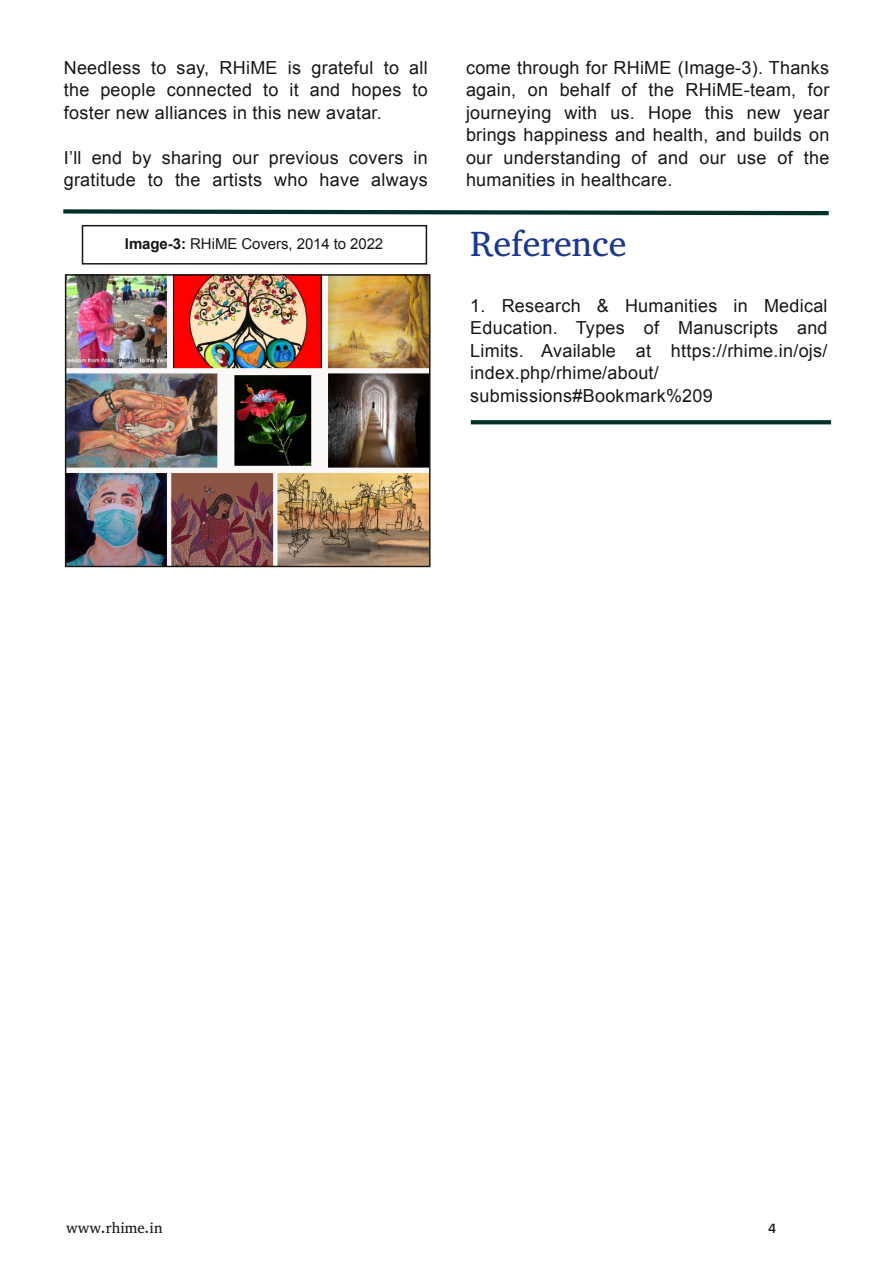
<style>
.page{position:relative;width:893px;height:1263px;background:#fff}
.page>*{position:absolute;margin:0;border:0;box-sizing:border-box;transform-origin:0 0}
.t1{font:36px "Abyssinica SIL";color:#1c388f}
.t2{font:18px/22.5px "Arial";letter-spacing:.015em;color:#181715}
.t3{font:15px "Arial";letter-spacing:-.005em;color:#181715}
.t4{font:15px "Abyssinica SIL";letter-spacing:-.005em;color:#181715}
.s1{font-weight:700}
</style>
<div class="page">
<svg style="left:63px;top:209px;width:766px;height:7px"></svg>
<svg style="left:471px;top:420px;width:360px;height:4px"></svg>
<div style="left:82px;top:225px;width:345px;height:40px;border:2px solid #181715"></div>
<img style="left:68px;top:277px;width:359px;height:287px">
<div style="left:65px;top:274px;width:365px;height:293px;border:2px solid #181715"></div>
<p class="t2" style="left:64px;top:56px;width:366px;text-align:justify">Needless to say, RHiME is grateful to all the people connected to it and hopes to foster new alliances in this new avatar.</p>
<p class="t2" style="left:64px;top:146px;width:366px">I’ll end by sharing our previous covers in gratitude to the artists who have always</p>
<p class="t3" style="left:125px;top:235px;width:260px"><span class="s1">Image-3:</span> RHiME Covers, 2014 to 2022</p>
<p class="t2" style="left:466px;top:56px;width:365px;text-align:justify">come through for RHiME (Image-3). Thanks again, on behalf of the RHiME-team, for journeying with us. Hope this new year brings happiness and health, and builds on our understanding of and our use of the humanities in healthcare.</p>
<h1 class="t1" style="left:470px;top:220px;width:158px">Reference</h1>
<p class="t2" style="left:470px;top:294px;width:359px">1. Research &amp; Humanities in Medical Education. Types of Manuscripts and Limits. Available at https://rhime.in/ojs/ index.php/rhime/about/ submissions#Bookmark%209</p>
<p class="t4" style="left:66px;top:1218px;width:98px">www.rhime.in</p>
<p class="t4" style="left:768px;top:1218px;width:10px">4</p>
</div>
